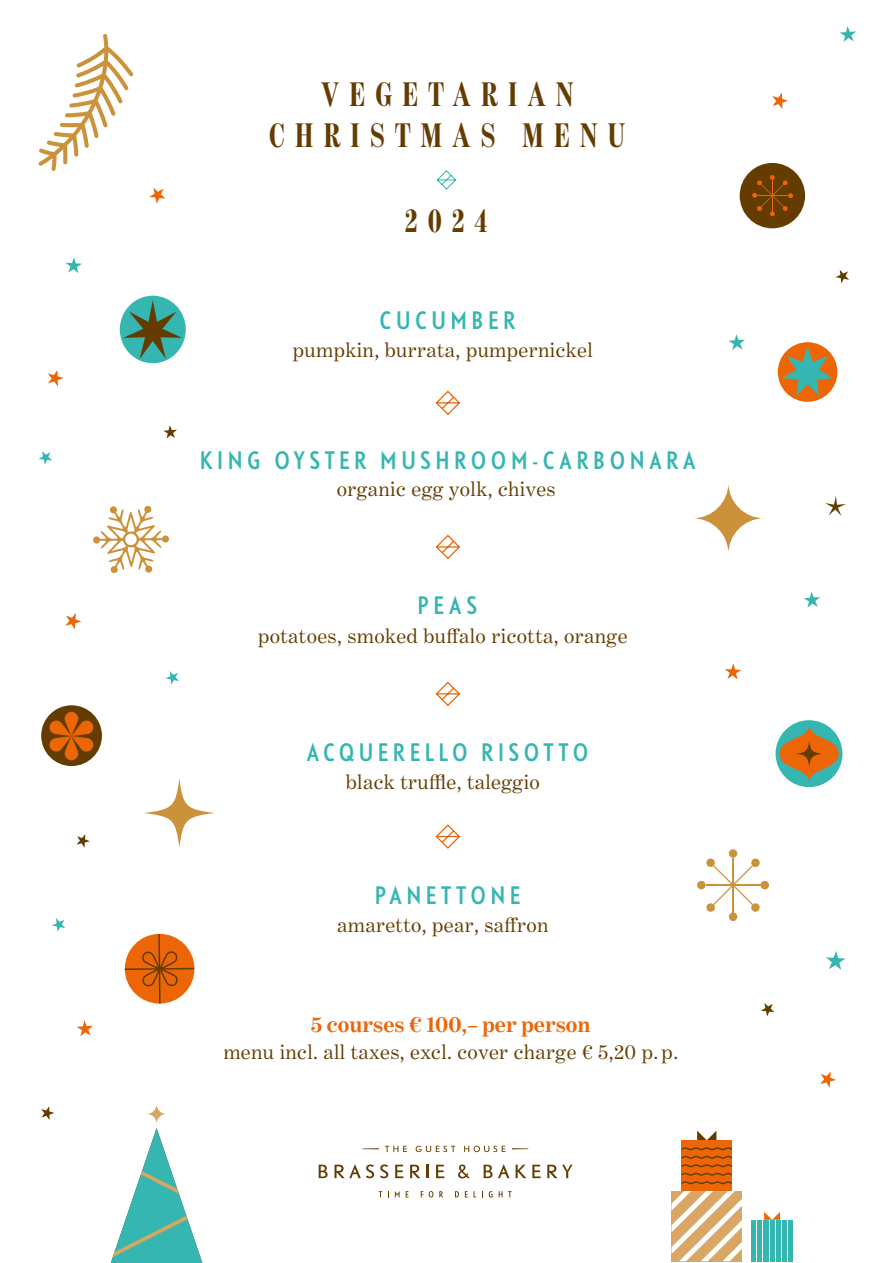
<style>
.page{position:relative;width:893px;height:1263px;background:#fff}
.page>*{position:absolute;margin:0;border:0;box-sizing:border-box;transform-origin:0 0}
.t1{font:700 34.5px "Benton Mod Disp Comp";letter-spacing:.3em;color:#643c00}
.t2{font:condensed 22.5px "DTL Nobel T";letter-spacing:.2em;color:#36b6b0}
.t3{font:700 22.5px "Benton Modern One";color:#ec6608}
.t4{font:21px "Benton Modern One";letter-spacing:.02em;color:#643c00}
</style>
<div class="page">
<svg style="left:319px;top:1165px;width:9px;height:13px"></svg>
<svg style="left:334px;top:1164px;width:40px;height:14px"></svg>
<svg style="left:380px;top:1164px;width:8px;height:14px"></svg>
<svg style="left:395px;top:1165px;width:8px;height:13px"></svg>
<svg style="left:410px;top:1165px;width:10px;height:13px"></svg>
<svg style="left:426px;top:1165px;width:2px;height:13px"></svg>
<svg style="left:436px;top:1165px;width:8px;height:13px"></svg>
<svg style="left:458px;top:1164px;width:12px;height:14px"></svg>
<svg style="left:484px;top:1164px;width:25px;height:14px"></svg>
<svg style="left:516px;top:1165px;width:10px;height:13px"></svg>
<svg style="left:532px;top:1165px;width:9px;height:13px"></svg>
<svg style="left:547px;top:1165px;width:25px;height:13px"></svg>
<svg style="left:395px;top:1191px;width:4px;height:6px"></svg>
<svg style="left:406px;top:1191px;width:3px;height:6px"></svg>
<svg style="left:429px;top:1191px;width:4px;height:6px"></svg>
<svg style="left:439px;top:1191px;width:4px;height:6px"></svg>
<svg style="left:455px;top:1191px;width:4px;height:6px"></svg>
<svg style="left:465px;top:1191px;width:3px;height:6px"></svg>
<svg style="left:489px;top:1191px;width:4px;height:6px"></svg>
<svg style="left:499px;top:1191px;width:3px;height:6px"></svg>
<svg style="left:508px;top:1191px;width:3px;height:6px"></svg>
<svg style="left:385px;top:1146px;width:22px;height:6px"></svg>
<svg style="left:416px;top:1146px;width:39px;height:6px"></svg>
<svg style="left:464px;top:1146px;width:41px;height:6px"></svg>
<svg style="left:363px;top:1148px;width:16px;height:1px"></svg>
<svg style="left:512px;top:1148px;width:16px;height:1px"></svg>
<svg style="left:435px;top:390px;width:25px;height:25px"></svg>
<svg style="left:435px;top:534px;width:25px;height:26px"></svg>
<svg style="left:435px;top:681px;width:26px;height:25px"></svg>
<svg style="left:435px;top:824px;width:26px;height:25px"></svg>
<svg style="left:48px;top:370px;width:16px;height:16px"></svg>
<svg style="left:772px;top:93px;width:16px;height:16px"></svg>
<svg style="left:149px;top:188px;width:17px;height:16px"></svg>
<svg style="left:77px;top:1020px;width:16px;height:16px"></svg>
<svg style="left:804px;top:592px;width:16px;height:16px"></svg>
<svg style="left:840px;top:26px;width:16px;height:16px"></svg>
<svg style="left:728px;top:334px;width:17px;height:16px"></svg>
<svg style="left:65px;top:613px;width:16px;height:16px"></svg>
<svg style="left:820px;top:1071px;width:16px;height:17px"></svg>
<svg style="left:826px;top:951px;width:20px;height:19px"></svg>
<svg style="left:825px;top:496px;width:21px;height:20px"></svg>
<svg style="left:52px;top:918px;width:13px;height:14px"></svg>
<svg style="left:166px;top:671px;width:13px;height:14px"></svg>
<svg style="left:835px;top:270px;width:14px;height:13px"></svg>
<svg style="left:41px;top:1106px;width:13px;height:14px"></svg>
<svg style="left:761px;top:1003px;width:13px;height:13px"></svg>
<svg style="left:39px;top:451px;width:13px;height:14px"></svg>
<svg style="left:163px;top:425px;width:14px;height:14px"></svg>
<svg style="left:77px;top:834px;width:13px;height:14px"></svg>
<svg style="left:725px;top:663px;width:16px;height:16px"></svg>
<svg style="left:66px;top:257px;width:16px;height:16px"></svg>
<svg style="left:38px;top:34px;width:95px;height:137px"></svg>
<svg style="left:147px;top:1104px;width:20px;height:20px"></svg>
<svg style="left:111px;top:1128px;width:91px;height:135px"></svg>
<div style="left:776px;top:720px;width:66px;height:67px;background:#36b6b0;border-radius:50%"></div>
<svg style="left:780px;top:724px;width:59px;height:59px"></svg>
<svg style="left:796px;top:741px;width:26px;height:26px"></svg>
<div style="left:778px;top:342px;width:59px;height:60px;background:#ec6608;border-radius:50%"></div>
<svg style="left:782px;top:346px;width:51px;height:50px"></svg>
<div style="left:120px;top:296px;width:66px;height:67px;background:#36b6b0;border-radius:50%"></div>
<svg style="left:123px;top:300px;width:59px;height:59px"></svg>
<div style="left:41px;top:705px;width:61px;height:61px;background:#643c00;border-radius:50%"></div>
<svg style="left:48px;top:712px;width:47px;height:48px"></svg>
<svg style="left:124px;top:933px;width:71px;height:71px"></svg>
<div style="left:740px;top:163px;width:65px;height:65px;background:#643c00;border-radius:50%"></div>
<svg style="left:752px;top:175px;width:41px;height:41px"></svg>
<svg style="left:93px;top:505px;width:76px;height:69px"></svg>
<div style="left:729px;top:849px;width:8px;height:9px;background:#cb923b;border-radius:50%"></div>
<div style="left:729px;top:912px;width:8px;height:9px;background:#cb923b;border-radius:50%"></div>
<div style="left:760px;top:881px;width:9px;height:8px;background:#cb923b;border-radius:50%"></div>
<div style="left:697px;top:881px;width:9px;height:8px;background:#cb923b;border-radius:50%"></div>
<svg style="left:706px;top:858px;width:54px;height:54px"></svg>
<svg style="left:144px;top:778px;width:71px;height:70px"></svg>
<svg style="left:764px;top:1212px;width:16px;height:8px"></svg>
<div style="left:751px;top:1220px;width:42px;height:41px;background:#36b6b0"></div>
<hr style="left:756px;top:1220px;width:1px;height:41px;background:#fff">
<hr style="left:787px;top:1220px;width:1px;height:41px;background:#fff">
<hr style="left:781px;top:1220px;width:1px;height:41px;background:#fff">
<hr style="left:775px;top:1220px;width:1px;height:41px;background:#fff">
<hr style="left:769px;top:1220px;width:1px;height:41px;background:#fff">
<hr style="left:762px;top:1220px;width:1px;height:41px;background:#fff">
<svg style="left:671px;top:1191px;width:71px;height:70px"></svg>
<svg style="left:697px;top:1130px;width:19px;height:10px"></svg>
<div style="left:681px;top:1140px;width:51px;height:51px;background:#ec6608"></div>
<svg style="left:681px;top:1147px;width:51px;height:37px"></svg>
<svg style="left:693px;top:483px;width:71px;height:71px"></svg>
<svg style="left:436px;top:170px;width:21px;height:20px"></svg>
<p class="t1" style="left:321px;top:75px;width:254px">VEGETARIAN</p>
<p class="t1" style="left:269px;top:116px;width:358px">CHRISTMAS MENU</p>
<p class="t1" style="left:406px;top:201px;width:83px">2024</p>
<p class="t2" style="left:380px;top:305px;width:137px">CUCUMBER</p>
<p class="t4" style="left:293px;top:338px;width:301px">pumpkin, burrata, pumpernickel</p>
<p class="t2" style="left:200px;top:444px;width:497px">KING OYSTER MUSHROOM-CARBONARA</p>
<p class="t4" style="left:337px;top:477px;width:220px">organic egg yolk, chives</p>
<p class="t2" style="left:418px;top:589px;width:61px">PEAS</p>
<p class="t4" style="left:258px;top:624px;width:371px">potatoes, smoked buffalo ricotta, orange</p>
<p class="t2" style="left:307px;top:737px;width:283px">ACQUERELLO RISOTTO</p>
<p class="t4" style="left:346px;top:770px;width:196px">black truffle, taleggio</p>
<p class="t2" style="left:375px;top:880px;width:147px">PANETTONE</p>
<p class="t4" style="left:337px;top:913px;width:213px">amaretto, pear, saffron</p>
<p class="t3" style="left:311px;top:1011px;width:281px">5 courses ¤ 100,– per person</p>
<p class="t4" style="left:223px;top:1040px;width:456px">menu incl. all taxes, excl. cover charge ¤ 5,20 p. p.</p>
</div>
